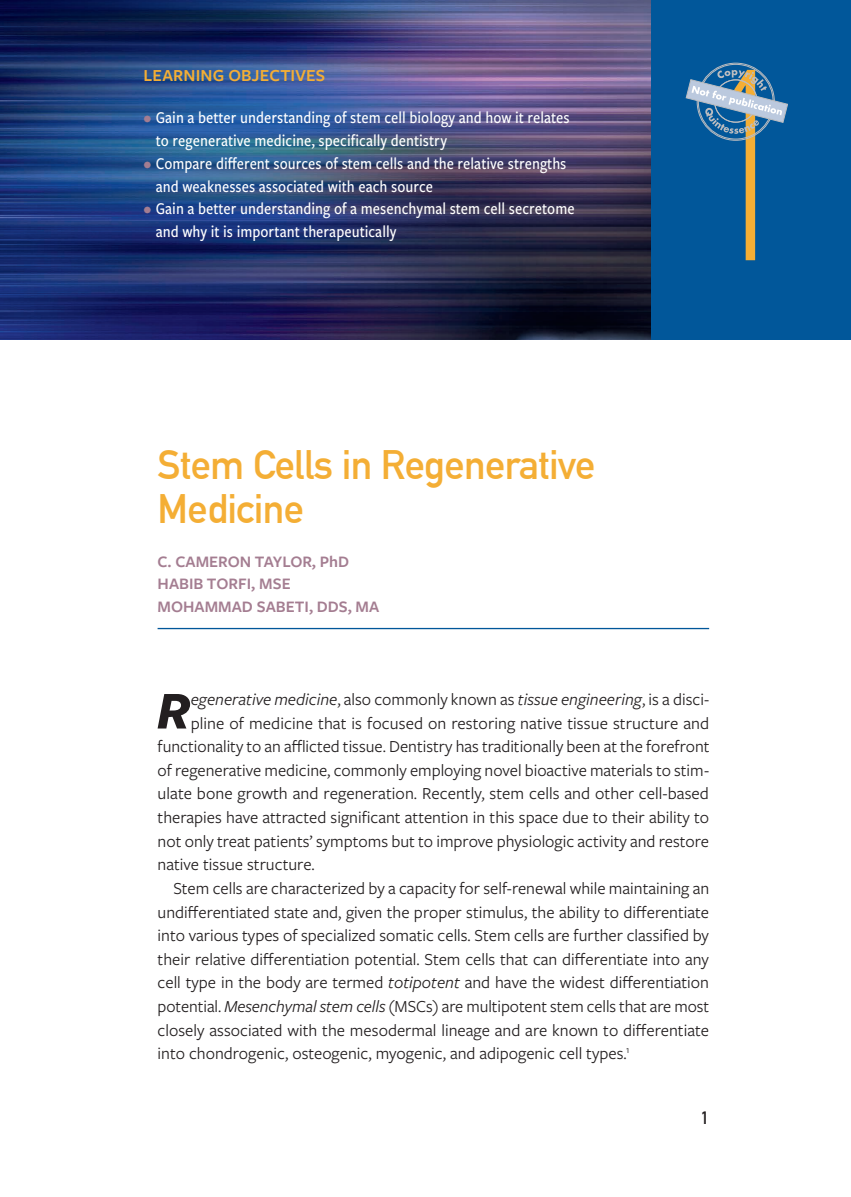
<style>
.page{position:relative;width:851px;height:1197px;background:#fff}
.page>*{position:absolute;margin:0;border:0;box-sizing:border-box;transform-origin:0 0}
.t1{font:100 ultra-condensed 263.72px "Univers LT Std";color:#f4ae35}
.t2{font:italic 700 55.3px "Freight Sans Pro";color:#231f20}
.t3{font:700 40.25px/43.8px "DIN Alternate";letter-spacing:-.015em;color:#f4ae35}
.t4{font:17.5px "Freight Sans Pro";color:#231f20}
.t5{font:italic 17.5px "Freight Sans Pro";color:#231f20}
.t6{font:600 17.5px "Freight Sans Pro";letter-spacing:.01em;color:#f4ae35}
.t7{font:700 17.5px "DIN Alternate";color:#231f20}
.t8{font:500 17.15px/22.8px "Freight Sans Cnd Pro";color:#fff}
.t9{font:600 16.62px/22.8px "Freight Sans Pro";color:#a47d91}
.s1{font-size:17.5px;color:#a47d91}
.s2{font-style:normal}
.s3{font-style:italic}
</style>
<div class="page">
<img style="left:0;top:0;width:651px;height:340px">
<div style="left:651px;top:0;width:199px;height:340px;background:#01579a"></div>
<hr style="left:158px;top:628px;width:551px;height:1px;background:#01579a">
<svg style="left:685px;top:63px;width:103px;height:77px"></svg>
<p class="t6" style="left:144px;top:64px;width:183px">LEARNING OBJECTIVES</p>
<p class="t8" style="left:156px;top:106px;width:415px;text-indent:-12px"><span class="s1">•</span> Gain a better understanding of stem cell biology and how it relates to regenerative medicine, specifically dentistry</p>
<p class="t8" style="left:156px;top:151px;width:412px;text-indent:-12px"><span class="s1">•</span> Compare different sources of stem cells and the relative strengths and weaknesses associated with each source</p>
<p class="t8" style="left:156px;top:197px;width:420px;text-indent:-12px"><span class="s1">•</span> Gain a better understanding of a mesenchymal stem cell secretome and why it is important therapeutically</p>
<h1 class="t1" style="left:718px;top:33px;width:61px">1</h1>
<h3 class="t3" style="left:158px;top:440px;width:439px">Stem Cells in Regenerative<br>Medicine</h3>
<p class="t9" style="left:158px;top:549px;width:223px">C. CAMERON TAYLOR, PhD<br>HABIB TORFI, MSE<br>MOHAMMAD SABETI, DDS, MA</p>
<h2 class="t2" style="left:156px;top:673px;width:36px">R</h2>
<p class="t5" style="left:191px;top:688px;width:520px">egenerative medicine<span class="s2">, also commonly known as</span> tissue engineering<span class="s2">, is a disci-</span></p>
<p class="t4" style="left:191px;top:711px;width:520px">pline of medicine that is focused on restoring native tissue structure and</p>
<p class="t4" style="left:158px;top:735px;width:553px">functionality to an afflicted tissue. Dentistry has traditionally been at the forefront</p>
<p class="t4" style="left:158px;top:758px;width:553px">of regenerative medicine, commonly employing novel bioactive materials to stim-</p>
<p class="t4" style="left:158px;top:782px;width:553px">ulate bone growth and regeneration. Recently, stem cells and other cell-based</p>
<p class="t4" style="left:158px;top:806px;width:553px">therapies have attracted significant attention in this space due to their ability to</p>
<p class="t4" style="left:158px;top:829px;width:553px">not only treat patients’ symptoms but to improve physiologic activity and restore</p>
<p class="t4" style="left:158px;top:853px;width:159px">native tissue structure.</p>
<p class="t4" style="left:173px;top:877px;width:537px">Stem cells are characterized by a capacity for self-renewal while maintaining an</p>
<p class="t4" style="left:158px;top:900px;width:553px">undifferentiated state and, given the proper stimulus, the ability to differentiate</p>
<p class="t4" style="left:158px;top:924px;width:553px">into various types of specialized somatic cells. Stem cells are further classified by</p>
<p class="t4" style="left:158px;top:947px;width:553px">their relative differentiation potential. Stem cells that can differentiate into any</p>
<p class="t4" style="left:158px;top:971px;width:553px">cell type in the body are termed <span class="s3">totipotent</span> and have the widest differentiation</p>
<p class="t4" style="left:158px;top:995px;width:553px">potential. <span class="s3">Mesenchymal stem cells</span> (MSCs) are multipotent stem cells that are most</p>
<p class="t4" style="left:158px;top:1018px;width:553px">closely associated with the mesodermal lineage and are known to differentiate</p>
<p class="t4" style="left:158px;top:1042px;width:473px">into chondrogenic, osteogenic, myogenic, and adipogenic cell types.<sup>1</sup></p>
<p class="t7" style="left:700px;top:1105px;width:10px">1</p>
</div>
